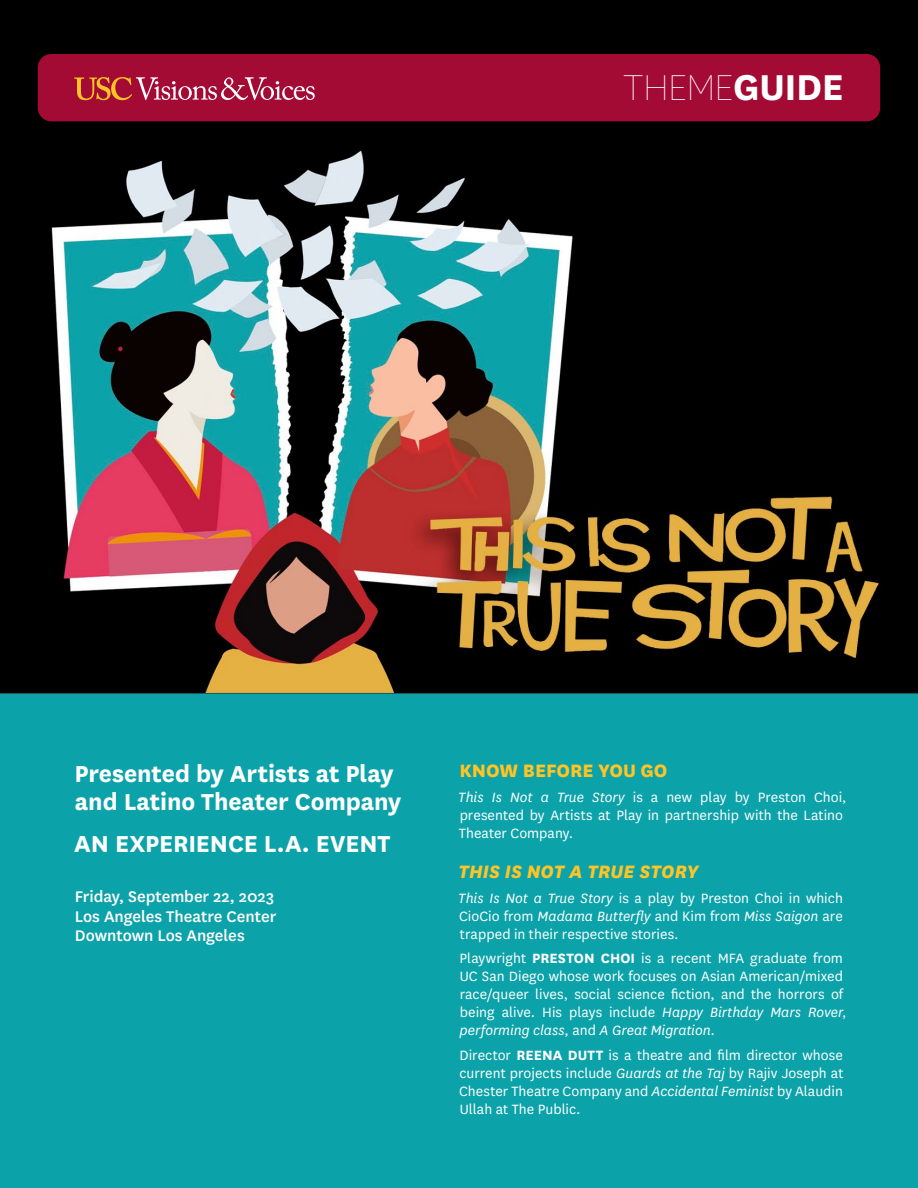
<style>
.page{position:relative;width:918px;height:1188px;background:#fff}
.page>*{position:absolute;margin:0;border:0;box-sizing:border-box;transform-origin:0 0}
.t1{font:100 42px "National";letter-spacing:-.02em;color:#fff}
.t2{font:700 27px/28.5px "National";letter-spacing:-.005em;color:#fff}
.t3{font:italic 800 21px "National";color:#ffc425}
.t4{font:800 21px "National";letter-spacing:-.005em;color:#ffc425}
.t5{font:500 18px/19.5px "National";color:#fff;text-align:justify}
.t6{font:15.75px/18px "National";color:#fff}
.s1{font-weight:700}
.s2{font-style:italic}
</style>
<div class="page">
<img style="left:0;top:0;width:918px;height:1188px">
<div style="left:38px;top:54px;width:842px;height:67px;background:#a30b35;border-radius:14px"></div>
<svg style="left:74px;top:77px;width:241px;height:23px"></svg>
<h1 class="t1" style="left:623px;top:63px;width:222px">THEME<span class="s1">GUIDE</span></h1>
<h2 class="t2" style="left:74px;top:757px;width:328px">Presented by Artists at Play and Latino Theater Company</h2>
<h2 class="t2" style="left:74px;top:828px;width:318px">AN EXPERIENCE L.A. EVENT</h2>
<p class="t5" style="left:75px;top:886px;width:203px">Friday, September 22, 2023<br>Los Angeles Theatre Center Downtown Los Angeles</p>
<h3 class="t4" style="left:460px;top:756px;width:210px">KNOW BEFORE YOU GO</h3>
<p class="t6" style="left:458px;top:787px;width:390px"><span class="s2">This Is Not a True Story</span> is a new play by Preston Choi, presented by Artists at Play in partnership with the Latino<br>Theater Company.</p>
<h3 class="t3" style="left:458px;top:857px;width:242px">THIS IS NOT A TRUE STORY</h3>
<p class="t6" style="left:458px;top:888px;width:386px;text-align:justify"><span class="s2">This Is Not a True Story</span> is a play by Preston Choi in which CioCio from <span class="s2">Madama Butterfly</span> and Kim from <span class="s2">Miss Saigon</span> are trapped in their respective stories.</p>
<p class="t6" style="left:460px;top:949px;width:389px">Playwright <span class="s1">PRESTON CHOI</span> is a recent MFA graduate from UC San Diego whose work focuses on Asian American/mixed race/queer lives, social science fiction, and the horrors of being alive. His plays include <span class="s2">Happy Birthday Mars Rover</span>, <span class="s2">performing class</span>, and <span class="s2">A Great Migration</span>.</p>
<p class="t6" style="left:459px;top:1045px;width:386px;text-align:justify">Director <span class="s1">REENA DUTT</span> is a theatre and film director whose current projects include <span class="s2">Guards at the Taj</span> by Rajiv Joseph at Chester Theatre Company and <span class="s2">Accidental Feminist</span> by Alaudin Ullah at The Public.</p>
</div>
